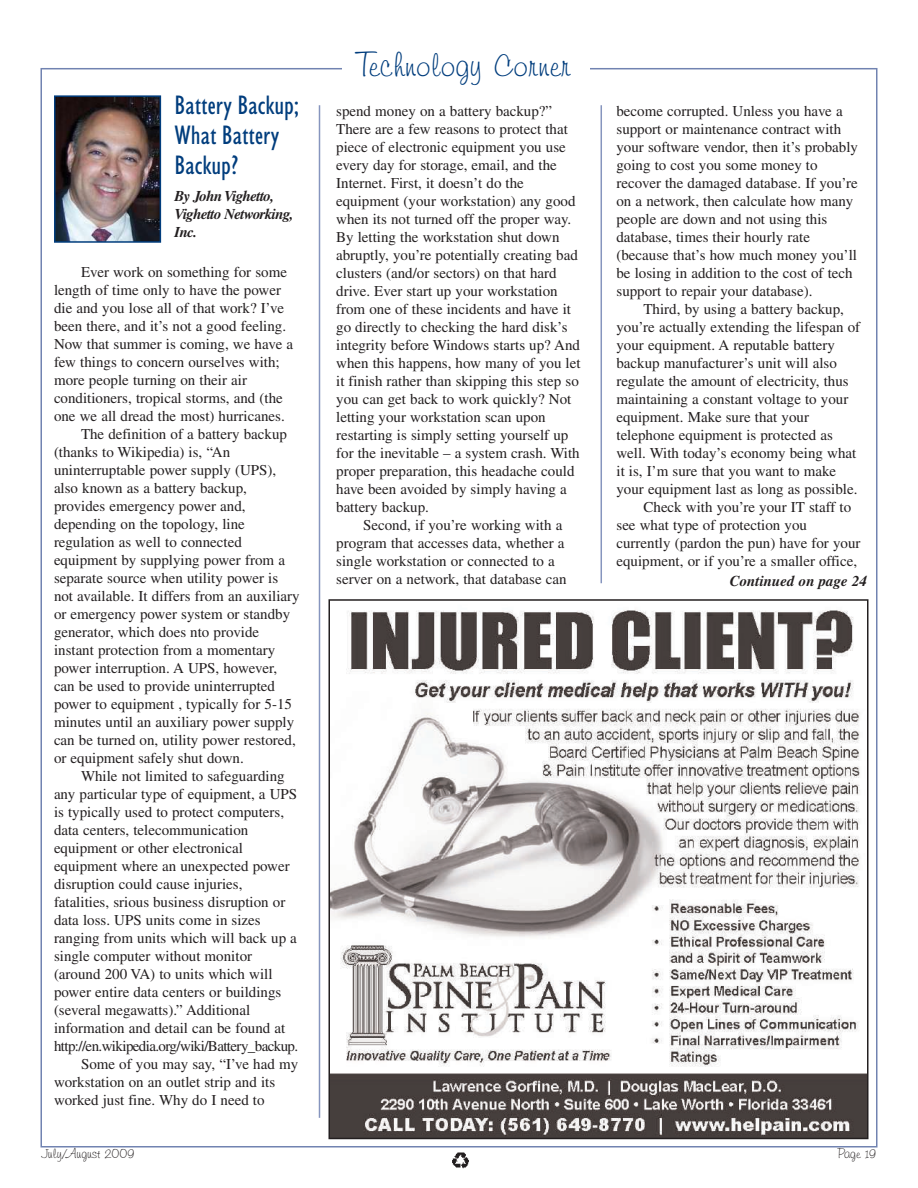
<style>
.page{position:relative;width:918px;height:1188px;background:#fff}
.page>*{position:absolute;margin:0;border:0;box-sizing:border-box;transform-origin:0 0}
.t1{font:33px "Freehand 591 BT Regular A";color:#013d7d}
.t2{font:condensed 27px/30px "Humanist 521 BT";color:#013d7d}
.t3{font:15px/18px "Times";color:#231f20}
.t4{font:15px "Times";letter-spacing:-.04em;color:#231f20}
.t5{font:italic 700 15px/18px "Times";letter-spacing:-.04em;color:#231f20}
.t6{font:italic 700 15px "Times";color:#231f20}
.t7{font:13.5px "Freehand 591 BT Regular A";color:#231f20}
</style>
<div class="page">
<img style="left:452px;top:1152px;width:17px;height:17px">
<hr style="left:319px;top:105px;width:1px;height:1013px;background:#8695be">
<hr style="left:601px;top:105px;width:1px;height:478px;background:#8695be">
<img style="left:57px;top:98px;width:101px;height:142px">
<div style="left:54px;top:95px;width:107px;height:148px;border:2px solid #013d7d"></div>
<img style="left:331px;top:610px;width:534px;height:526px">
<div style="left:328px;top:599px;width:540px;height:540px;border:2px solid #231f20"></div>
<h2 class="t2" style="left:175px;top:92px;width:126px">Battery Backup;<br>What Battery<br>Backup?</h2>
<p class="t5" style="left:175px;top:189px;width:120px">By John Vighetto,<br>Vighetto Networking,<br>Inc.</p>
<p class="t3" style="left:81px;top:264px;width:208px">Ever work on something for some</p>
<p class="t3" style="left:54px;top:282px;width:229px">length of time only to have the power</p>
<p class="t3" style="left:54px;top:300px;width:232px">die and you lose all of that work? I’ve</p>
<p class="t3" style="left:54px;top:318px;width:234px">been there, and it’s not a good feeling.</p>
<p class="t3" style="left:54px;top:336px;width:241px">Now that summer is coming, we have a</p>
<p class="t3" style="left:54px;top:354px;width:227px">few things to concern ourselves with;</p>
<p class="t3" style="left:54px;top:372px;width:195px">more people turning on their air</p>
<p class="t3" style="left:54px;top:390px;width:230px">conditioners, tropical storms, and (the</p>
<p class="t3" style="left:54px;top:408px;width:232px">one we all dread the most) hurricanes.</p>
<p class="t3" style="left:81px;top:426px;width:208px">The definition of a battery backup</p>
<p class="t3" style="left:54px;top:444px;width:178px">(thanks to Wikipedia) is, “An</p>
<p class="t3" style="left:54px;top:462px;width:224px">uninterruptable power supply (UPS),</p>
<p class="t3" style="left:54px;top:480px;width:195px">also known as a battery backup,</p>
<p class="t3" style="left:54px;top:498px;width:193px">provides emergency power and,</p>
<p class="t3" style="left:54px;top:516px;width:192px">depending on the topology, line</p>
<p class="t3" style="left:54px;top:534px;width:189px">regulation as well to connected</p>
<p class="t3" style="left:54px;top:552px;width:233px">equipment by supplying power from a</p>
<p class="t3" style="left:54px;top:570px;width:226px">separate source when utility power is</p>
<p class="t3" style="left:54px;top:588px;width:247px">not available. It differs from an auxiliary</p>
<p class="t3" style="left:54px;top:606px;width:238px">or emergency power system or standby</p>
<p class="t3" style="left:54px;top:624px;width:207px">generator, which does nto provide</p>
<p class="t3" style="left:54px;top:642px;width:223px">instant protection from a momentary</p>
<p class="t3" style="left:54px;top:660px;width:225px">power interruption. A UPS, however,</p>
<p class="t3" style="left:54px;top:678px;width:223px">can be used to provide uninterrupted</p>
<p class="t3" style="left:54px;top:696px;width:240px">power to equipment , typically for 5-15</p>
<p class="t3" style="left:54px;top:714px;width:242px">minutes until an auxiliary power supply</p>
<p class="t3" style="left:54px;top:732px;width:243px">can be turned on, utility power restored,</p>
<p class="t3" style="left:54px;top:750px;width:191px">or equipment safely shut down.</p>
<p class="t3" style="left:81px;top:768px;width:205px">While not limited to safeguarding</p>
<p class="t3" style="left:54px;top:786px;width:245px">any particular type of equipment, a UPS</p>
<p class="t3" style="left:54px;top:804px;width:232px">is typically used to protect computers,</p>
<p class="t3" style="left:54px;top:822px;width:196px">data centers, telecommunication</p>
<p class="t3" style="left:54px;top:840px;width:190px">equipment or other electronical</p>
<p class="t3" style="left:54px;top:858px;width:237px">equipment where an unexpected power</p>
<p class="t3" style="left:54px;top:876px;width:190px">disruption could cause injuries,</p>
<p class="t3" style="left:54px;top:894px;width:233px">fatalities, srious business disruption or</p>
<p class="t3" style="left:54px;top:912px;width:208px">data loss. UPS units come in sizes</p>
<p class="t3" style="left:54px;top:930px;width:244px">ranging from units which will back up a</p>
<p class="t3" style="left:54px;top:948px;width:200px">single computer without monitor</p>
<p class="t3" style="left:54px;top:966px;width:220px">(around 200 VA) to units which will</p>
<p class="t3" style="left:54px;top:984px;width:229px">power entire data centers or buildings</p>
<p class="t3" style="left:54px;top:1002px;width:198px">(several megawatts).” Additional</p>
<p class="t3" style="left:54px;top:1020px;width:233px">information and detail can be found at</p>
<p class="t4" style="left:54px;top:1040px;width:246px">http://en.wikipedia.org/wiki/Battery_backup.</p>
<p class="t3" style="left:81px;top:1056px;width:219px">Some of you may say, “I’ve had my</p>
<p class="t3" style="left:54px;top:1074px;width:223px">workstation on an outlet strip and its</p>
<p class="t3" style="left:54px;top:1092px;width:212px">worked just fine. Why do I need to</p>
<h1 class="t1" style="left:357px;top:52px;width:215px">Technology Corner</h1>
<p class="t3" style="left:336px;top:103px;width:246px">spend money on a battery backup?” There are a few reasons to protect that piece of electronic equipment you use every day for storage, email, and the Internet. First, it doesn’t do the equipment (your workstation) any good when its not turned off the proper way.<br>By letting the workstation shut down abruptly, you’re potentially creating bad clusters (and/or sectors) on that hard drive. Ever start up your workstation from one of these incidents and have it go directly to checking the hard disk’s integrity before Windows starts up? And when this happens, how many of you let it finish rather than skipping this step so you can get back to work quickly? Not letting your workstation scan upon restarting is simply setting yourself up for the inevitable – a system crash. With proper preparation, this headache could have been avoided by simply having a battery backup.</p>
<p class="t3" style="left:336px;top:517px;width:232px;text-indent:27px">Second, if you’re working with a program that accesses data, whether a single workstation or connected to a server on a network, that database can</p>
<p class="t3" style="left:616px;top:103px;width:243px">become corrupted. Unless you have a support or maintenance contract with your software vendor, then it’s probably going to cost you some money to recover the damaged database. If you’re on a network, then calculate how many people are down and not using this database, times their hourly rate (because that’s how much money you’ll be losing in addition to the cost of tech support to repair your database).</p>
<p class="t3" style="left:644px;top:301px;width:202px">Third, by using a battery backup,</p>
<p class="t3" style="left:616px;top:319px;width:245px">you’re actually extending the lifespan of</p>
<p class="t3" style="left:616px;top:337px;width:220px">your equipment. A reputable battery</p>
<p class="t3" style="left:616px;top:355px;width:222px">backup manufacturer’s unit will also</p>
<p class="t3" style="left:616px;top:373px;width:234px">regulate the amount of electricity, thus</p>
<p class="t3" style="left:616px;top:391px;width:233px">maintaining a constant voltage to your</p>
<p class="t3" style="left:616px;top:409px;width:194px">equipment. Make sure that your</p>
<p class="t3" style="left:616px;top:427px;width:218px">telephone equipment is protected as</p>
<p class="t3" style="left:616px;top:445px;width:241px">well. With today’s economy being what</p>
<p class="t3" style="left:616px;top:463px;width:221px">it is, I’m sure that you want to make</p>
<p class="t3" style="left:616px;top:481px;width:242px">your equipment last as long as possible.</p>
<p class="t3" style="left:644px;top:499px;width:209px">Check with you’re your IT staff to</p>
<p class="t3" style="left:616px;top:517px;width:192px">see what type of protection you</p>
<p class="t3" style="left:616px;top:535px;width:246px">currently (pardon the pun) have for your</p>
<p class="t3" style="left:616px;top:553px;width:242px">equipment, or if you’re a smaller office,</p>
<p class="t6" style="left:730px;top:576px;width:139px">Continued on page 24</p>
<p class="t7" style="left:42px;top:1149px;width:94px">July/August 2009</p>
<p class="t7" style="left:837px;top:1149px;width:40px">Page 19</p>
</div>
